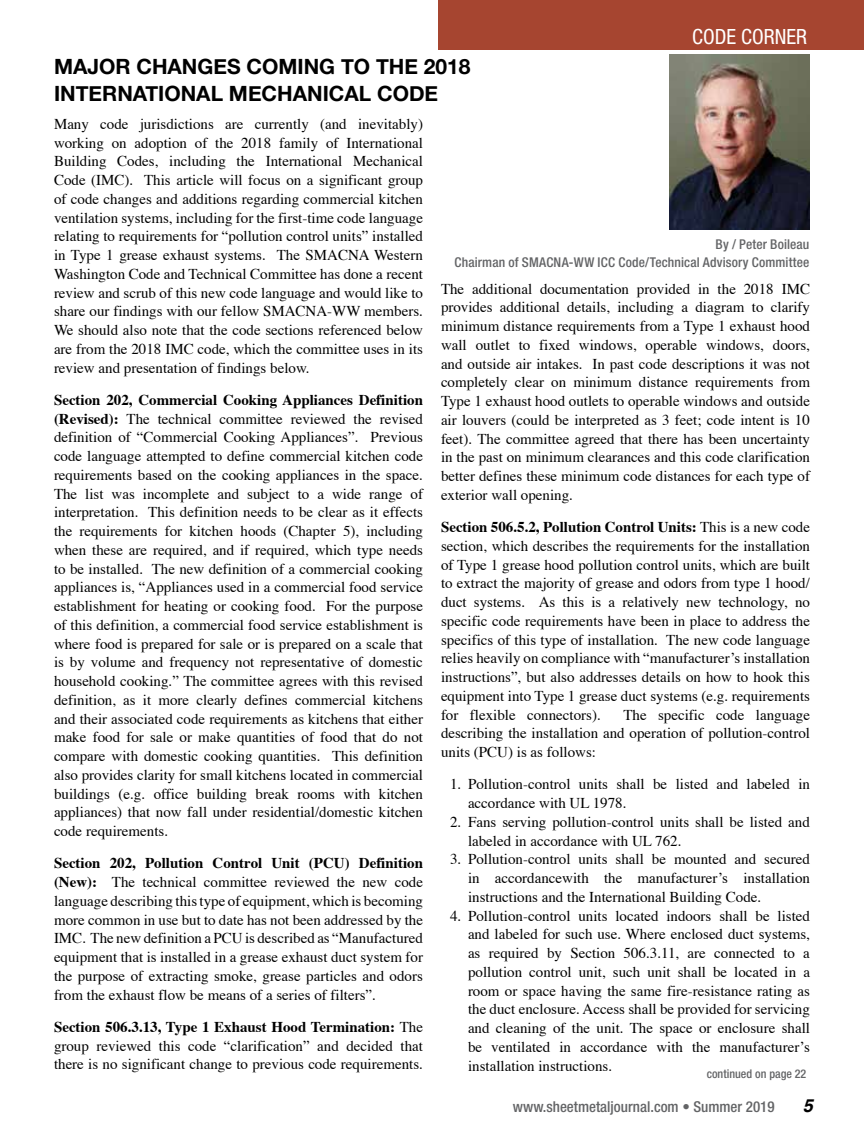
<style>
.page{position:relative;width:864px;height:1134px;background:#fff}
.page>*{position:absolute;margin:0;border:0;box-sizing:border-box;transform-origin:0 0}
.t1{font:700 21px/27px "Helvetica Neue";color:#000}
.t2{font:condensed 21px "Helvetica Neue LT Std";color:#fff}
.t3{font:italic 700 18px "Helvetica";color:#000}
.t4{font:15px/18.8px "Times";color:#000;text-align:justify}
.t5{font:500 condensed 15px "Helvetica Neue LT Std";color:#636466}
.t6{font:500 condensed 13.5px/18px "Helvetica Neue LT Std";letter-spacing:.01em;color:#636466;text-align:right}
.t7{font:500 condensed 12px "Helvetica Neue LT Std";color:#636466}
.s1{font-weight:700}
</style>
<div class="page">
<img style="left:670px;top:54px;width:139px;height:176px">
<div style="left:439px;top:0;width:425px;height:49px;background:#a64530"></div>
<h1 class="t1" style="left:54px;top:54px;width:418px">MAJOR CHANGES COMING TO THE 2018<br>INTERNATIONAL MECHANICAL CODE</h1>
<h1 class="t2" style="left:692px;top:25px;width:116px">CODE CORNER</h1>
<p class="t4" style="left:54px;top:113px;width:371px">Many code jurisdictions are currently (and inevitably) working on adoption of the 2018 family of International Building Codes, including the International Mechanical Code (IMC). This article will focus on a significant group of code changes and additions regarding commercial kitchen ventilation systems, including for the first-time code language relating to requirements for “pollution control units” installed in Type 1 grease exhaust systems. The SMACNA Western Washington Code and Technical Committee has done a recent review and scrub of this new code language and would like to share our findings with our fellow SMACNA-WW members.<br>We should also note that the code sections referenced below are from the 2018 IMC code, which the committee uses in its review and presentation of findings below.</p>
<p class="t4" style="left:54px;top:389px;width:371px"><span class="s1">Section 202, Commercial Cooking Appliances Definition (Revised):</span> The technical committee reviewed the revised definition of “Commercial Cooking Appliances”. Previous code language attempted to define commercial kitchen code requirements based on the cooking appliances in the space.<br>The list was incomplete and subject to a wide range of interpretation. This definition needs to be clear as it effects the requirements for kitchen hoods (Chapter 5), including when these are required, and if required, which type needs to be installed. The new definition of a commercial cooking appliances is, “Appliances used in a commercial food service establishment for heating or cooking food. For the purpose of this definition, a commercial food service establishment is where food is prepared for sale or is prepared on a scale that is by volume and frequency not representative of domestic household cooking.” The committee agrees with this revised definition, as it more clearly defines commercial kitchens and their associated code requirements as kitchens that either make food for sale or make quantities of food that do not compare with domestic cooking quantities. This definition also provides clarity for small kitchens located in commercial buildings (e.g. office building break rooms with kitchen appliances) that now fall under residential/domestic kitchen code requirements.</p>
<p class="t4" style="left:54px;top:853px;width:371px"><span class="s1">Section 202, Pollution Control Unit (PCU) Definition (New):</span> The technical committee reviewed the new code language describing this type of equipment, which is becoming more common in use but to date has not been addressed by the IMC. The new definition a PCU is described as “Manufactured equipment that is installed in a grease exhaust duct system for the purpose of extracting smoke, grease particles and odors from the exhaust flow be means of a series of filters”.</p>
<p class="t4" style="left:54px;top:1016px;width:371px"><span class="s1">Section 506.3.13, Type 1 Exhaust Hood Termination:</span> The group reviewed this code “clarification” and decided that there is no significant change to previous code requirements.</p>
<p class="t6" style="left:455px;top:235px;width:356px">By / Peter Boileau<br>Chairman of SMACNA-WW ICC Code/Technical Advisory Committee</p>
<p class="t4" style="left:441px;top:278px;width:371px">The additional documentation provided in the 2018 IMC provides additional details, including a diagram to clarify minimum distance requirements from a Type 1 exhaust hood wall outlet to fixed windows, operable windows, doors, and outside air intakes. In past code descriptions it was not completely clear on minimum distance requirements from Type 1 exhaust hood outlets to operable windows and outside air louvers (could be interpreted as 3 feet; code intent is 10 feet). The committee agreed that there has been uncertainty in the past on minimum clearances and this code clarification better defines these minimum code distances for each type of exterior wall opening.</p>
<p class="t4" style="left:441px;top:516px;width:371px"><span class="s1">Section 506.5.2, Pollution Control Units:</span> This is a new code section, which describes the requirements for the installation of Type 1 grease hood pollution control units, which are built to extract the majority of grease and odors from type 1 hood/ duct systems. As this is a relatively new technology, no specific code requirements have been in place to address the specifics of this type of installation. The new code language relies heavily on compliance with “manufacturer’s installation instructions”, but also addresses details on how to hook this equipment into Type 1 grease duct systems (e.g. requirements for flexible connectors).</p>
<p class="t4" style="left:441px;top:704px;width:371px;text-indent:182px">The specific code language describing the installation and operation of pollution-control units (PCU) is as follows:</p>
<p class="t4" style="left:468px;top:774px;width:344px;text-indent:-18px">1. Pollution-control units shall be listed and labeled in accordance with UL 1978.</p>
<p class="t4" style="left:468px;top:811px;width:343px;text-indent:-18px">2. Fans serving pollution-control units shall be listed and labeled in accordance with UL 762.</p>
<p class="t4" style="left:468px;top:849px;width:344px;text-indent:-18px">3. Pollution-control units shall be mounted and secured in accordancewith the manufacturer’s installation instructions and the International Building Code.</p>
<p class="t4" style="left:468px;top:905px;width:344px;text-indent:-18px">4. Pollution-control units located indoors shall be listed and labeled for such use. Where enclosed duct systems, as required by Section 506.3.11, are connected to a pollution control unit, such unit shall be located in a room or space having the same fire-resistance rating as the duct enclosure. Access shall be provided for servicing and cleaning of the unit. The space or enclosure shall be ventilated in accordance with the manufacturer’s installation instructions.</p>
<p class="t7" style="left:707px;top:1067px;width:101px">continued on page 22</p>
<p class="t5" style="left:513px;top:1098px;width:263px">www.sheetmetaljournal.com • Summer 2019</p>
<p class="t3" style="left:803px;top:1090px;width:12px">5</p>
</div>
